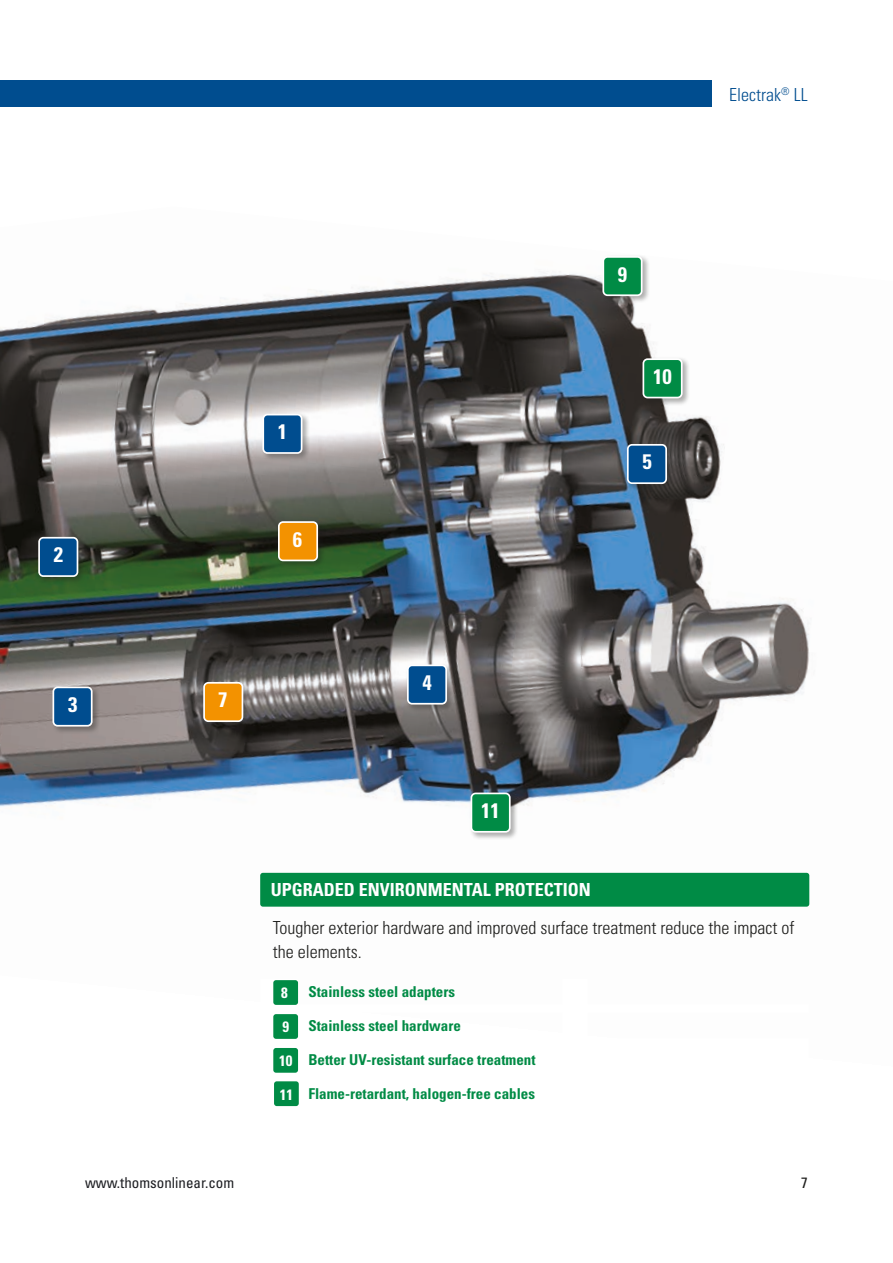
<style>
.page{position:relative;width:893px;height:1263px;background:#fff}
.page>*{position:absolute;margin:0;border:0;box-sizing:border-box;transform-origin:0 0}
.t1{font:700 condensed 21px "Univers LT Std";color:#fff}
.t2{font:300 condensed 18px/24px "Univers";color:#1d1d1b}
.t3{font:700 condensed 18px "Univers LT Std";color:#fff}
.t4{font:300 condensed 18px "Univers";color:#004d8f}
.t5{font:700 condensed 15px "Univers LT Std";color:#008b45}
.t6{font:condensed 15px "Univers LT Std";color:#1c1d21}
.t7{font:700 condensed 15px "Univers LT Std";color:#fff}
.t8{font:condensed 15px "Univers LT Std";color:#1d1d1b}
.s1{color:#fff}
</style>
<div class="page">
<div style="left:0;top:80px;width:711px;height:27px;background:#004d8f"></div>
<img style="left:0;top:272px;width:810px;height:635px">
<div style="left:469px;top:791px;width:49px;height:49px;background:#1d1d1b;opacity:.35"></div>
<div style="left:471px;top:793px;width:39px;height:39px;background:#008b45;border-radius:4px"></div>
<div style="left:471px;top:792px;width:40px;height:41px;border:2px solid #fff;border-radius:4px"></div>
<div style="left:641px;top:357px;width:49px;height:49px;background:#1d1d1b;opacity:.35"></div>
<div style="left:643px;top:359px;width:39px;height:39px;background:#008b45;border-radius:4px"></div>
<div style="left:642px;top:358px;width:41px;height:40px;border:2px solid #fff;border-radius:4px"></div>
<div style="left:260px;top:873px;width:549px;height:34px;background:#008b45;border-radius:3px"></div>
<div style="left:261px;top:412px;width:49px;height:49px;background:#1d1d1b;opacity:.35"></div>
<div style="left:263px;top:415px;width:39px;height:38px;background:#004d8f;border-radius:4px"></div>
<div style="left:262px;top:414px;width:40px;height:40px;border:2px solid #fff;border-radius:4px"></div>
<div style="left:274px;top:1081px;width:25px;height:25px;background:#008b45;border-radius:3px"></div>
<div style="left:273px;top:980px;width:25px;height:25px;background:#008b45;border-radius:3px"></div>
<div style="left:273px;top:1014px;width:25px;height:25px;background:#008b45;border-radius:3px"></div>
<div style="left:273px;top:1048px;width:25px;height:25px;background:#008b45;border-radius:3px"></div>
<div style="left:601px;top:254px;width:49px;height:49px;background:#1d1d1b;opacity:.35"></div>
<div style="left:603px;top:257px;width:39px;height:38px;background:#008b45;border-radius:4px"></div>
<div style="left:602px;top:256px;width:40px;height:40px;border:2px solid #fff;border-radius:4px"></div>
<div style="left:202px;top:680px;width:49px;height:49px;background:#1d1d1b;opacity:.35"></div>
<div style="left:204px;top:683px;width:38px;height:38px;background:#f39200;border-radius:4px"></div>
<div style="left:203px;top:682px;width:40px;height:40px;border:2px solid #fff;border-radius:4px"></div>
<div style="left:276px;top:519px;width:49px;height:50px;background:#1d1d1b;opacity:.35"></div>
<div style="left:279px;top:522px;width:38px;height:38px;background:#f39200;border-radius:4px"></div>
<div style="left:278px;top:521px;width:40px;height:40px;border:2px solid #fff;border-radius:4px"></div>
<div style="left:37px;top:535px;width:49px;height:49px;background:#1d1d1b;opacity:.35"></div>
<div style="left:39px;top:538px;width:38px;height:38px;background:#004d8f;border-radius:4px"></div>
<div style="left:38px;top:537px;width:40px;height:40px;border:2px solid #fff;border-radius:4px"></div>
<div style="left:51px;top:685px;width:49px;height:49px;background:#1d1d1b;opacity:.35"></div>
<div style="left:53px;top:687px;width:39px;height:39px;background:#004d8f;border-radius:4px"></div>
<div style="left:53px;top:686px;width:40px;height:40px;border:2px solid #fff;border-radius:4px"></div>
<div style="left:405px;top:663px;width:49px;height:49px;background:#1d1d1b;opacity:.35"></div>
<div style="left:408px;top:665px;width:38px;height:39px;background:#004d8f;border-radius:4px"></div>
<div style="left:407px;top:664px;width:40px;height:40px;border:2px solid #fff;border-radius:4px"></div>
<div style="left:625px;top:442px;width:49px;height:49px;background:#1d1d1b;opacity:.35"></div>
<div style="left:628px;top:445px;width:38px;height:38px;background:#004d8f;border-radius:4px"></div>
<div style="left:627px;top:444px;width:40px;height:40px;border:2px solid #fff;border-radius:4px"></div>
<p class="t4" style="left:729px;top:83px;width:80px">Electrak<sup>®</sup> LL</p>
<h1 class="t1" style="left:54px;top:542px;width:11px">2</h1>
<h1 class="t1" style="left:278px;top:419px;width:11px">1</h1>
<h1 class="t1" style="left:293px;top:526px;width:11px">6</h1>
<h1 class="t1" style="left:618px;top:261px;width:11px">9</h1>
<h1 class="t1" style="left:653px;top:363px;width:20px">10</h1>
<h1 class="t1" style="left:642px;top:449px;width:11px">5</h1>
<h1 class="t1" style="left:68px;top:691px;width:11px">3</h1>
<h1 class="t1" style="left:218px;top:687px;width:11px">7</h1>
<p class="t6" style="left:85px;top:1173px;width:151px">www.thomsonlinear.com</p>
<h1 class="t1" style="left:423px;top:669px;width:11px">4</h1>
<h1 class="t1" style="left:481px;top:798px;width:20px">11</h1>
<p class="t3" style="left:271px;top:879px;width:321px">UPGRADED ENVIRONMENTAL PROTECTION</p>
<p class="t2" style="left:273px;top:915px;width:523px">Tougher exterior hardware and improved surface treatment reduce the impact of the elements.</p>
<p class="t5" style="left:278px;top:982px;width:178px"><span class="s1">10</span> Stainless steel adapters</p>
<p class="t5" style="left:278px;top:1016px;width:184px"><span class="s1">11</span> Stainless steel hardware</p>
<p class="t5" style="left:285px;top:1050px;width:252px"><span class="s1">2</span> Better UV-resistant surface treatment</p>
<p class="t5" style="left:308px;top:1084px;width:228px">Flame-retardant, halogen-free cables</p>
<p class="t7" style="left:281px;top:984px;width:8px">8</p>
<p class="t7" style="left:282px;top:1018px;width:8px">9</p>
<p class="t7" style="left:279px;top:1051px;width:15px">10</p>
<p class="t7" style="left:280px;top:1085px;width:15px">11</p>
<p class="t8" style="left:801px;top:1173px;width:8px">7</p>
</div>
